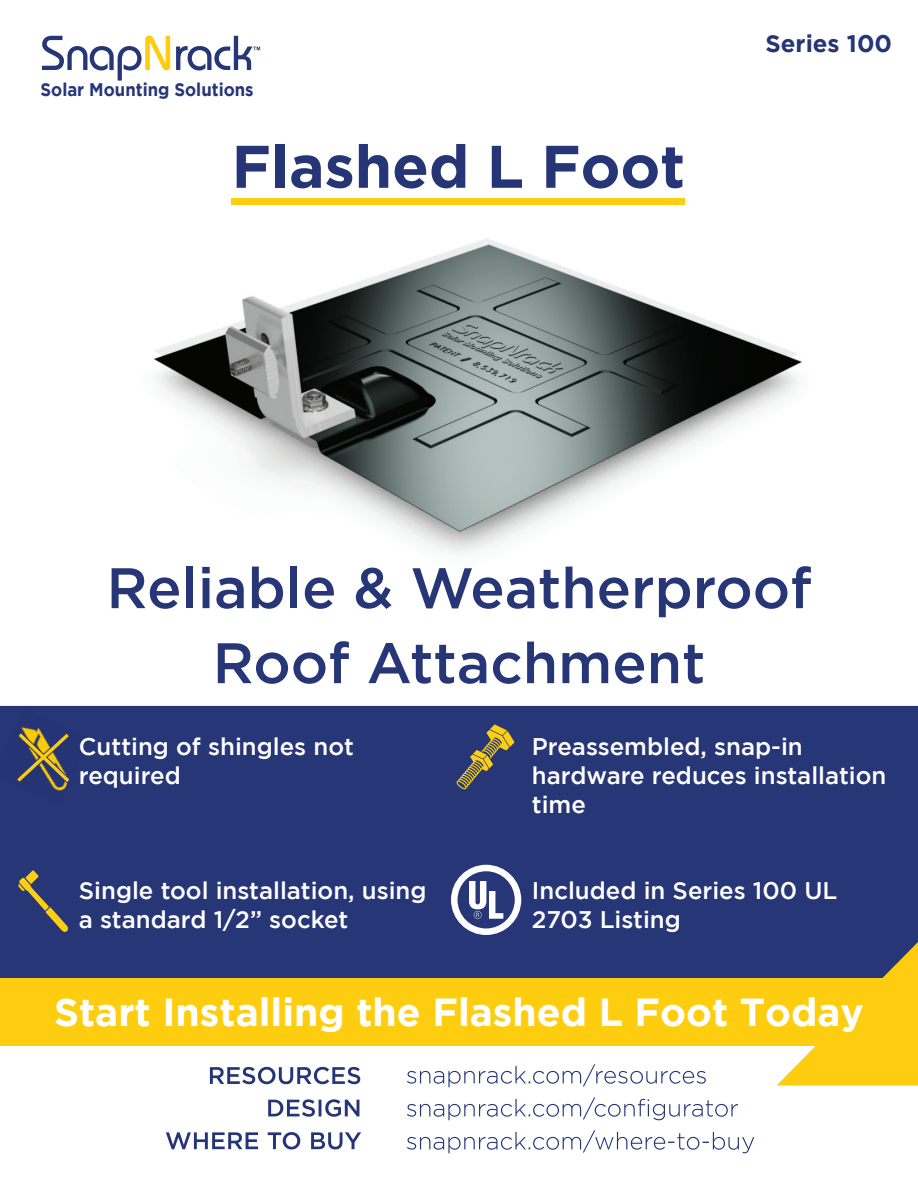
<style>
.page{position:relative;width:918px;height:1188px;background:#fff}
.page>*{position:absolute;margin:0;border:0;box-sizing:border-box;transform-origin:0 0}
.t1{font:700 60px "Gotham";color:#253575}
.t2{font:500 57px/75px "Gotham";color:#263676;text-align:center}
.t3{font:700 39px "Gotham";color:#fff}
.t4{font:500 24px/28.8px "Gotham";color:#fff}
.t5{font:700 24px "Gotham";color:#253575}
.t6{font:700 18.3px "Gotham";color:#263676;scale:.91 1}
</style>
<div class="page">
<svg style="left:42px;top:35px;width:128px;height:46px"></svg>
<svg style="left:176px;top:36px;width:84px;height:34px"></svg>
<img style="left:154px;top:238px;width:648px;height:315px">
<div style="left:0;top:706px;width:918px;height:272px;background:#263676"></div>
<div style="left:232px;top:198px;width:453px;height:7px;background:#fecd0f"></div>
<svg style="left:18px;top:870px;width:50px;height:62px;background:#4a5064"></svg>
<svg style="left:456px;top:724px;width:59px;height:65px;background:#545760"></svg>
<svg style="left:451px;top:865px;width:70px;height:70px"></svg>
<svg style="left:777px;top:942px;width:141px;height:143px;background:#a4914a"></svg>
<div style="left:0;top:978px;width:918px;height:67px;background:#fecd0f"></div>
<svg style="left:407px;top:1130px;width:347px;height:23px"></svg>
<svg style="left:407px;top:1097px;width:331px;height:23px"></svg>
<svg style="left:407px;top:1064px;width:299px;height:23px"></svg>
<svg style="left:210px;top:1067px;width:150px;height:17px"></svg>
<svg style="left:268px;top:1099px;width:91px;height:18px"></svg>
<svg style="left:166px;top:1132px;width:195px;height:17px"></svg>
<div style="left:0;top:708px;width:90px;height:98px;background:#263676"></div>
<svg style="left:16px;top:731px;width:55px;height:53px;background:#656154"></svg>
<p class="t6" style="left:41px;top:79px;width:236px">Solar Mounting Solutions</p>
<h1 class="t1" style="left:232px;top:132px;width:455px">Flashed L Foot</h1>
<p class="t5" style="left:766px;top:30px;width:128px">Series 100</p>
<h2 class="t2" style="left:106px;top:549px;width:707px">Reliable &amp; Weatherproof<br>Roof Attachment</h2>
<p class="t4" style="left:79px;top:732px;width:277px">Cutting of shingles not required</p>
<p class="t4" style="left:79px;top:876px;width:349px">Single tool installation, using a standard 1/2” socket</p>
<p class="t4" style="left:532px;top:732px;width:356px">Preassembled, snap-in hardware reduces installation time</p>
<p class="t4" style="left:532px;top:876px;width:307px">Included in Series 100 UL<br>2703 Listing</p>
<h3 class="t3" style="left:54px;top:990px;width:811px">Start Installing the Flashed L Foot Today</h3>
</div>
